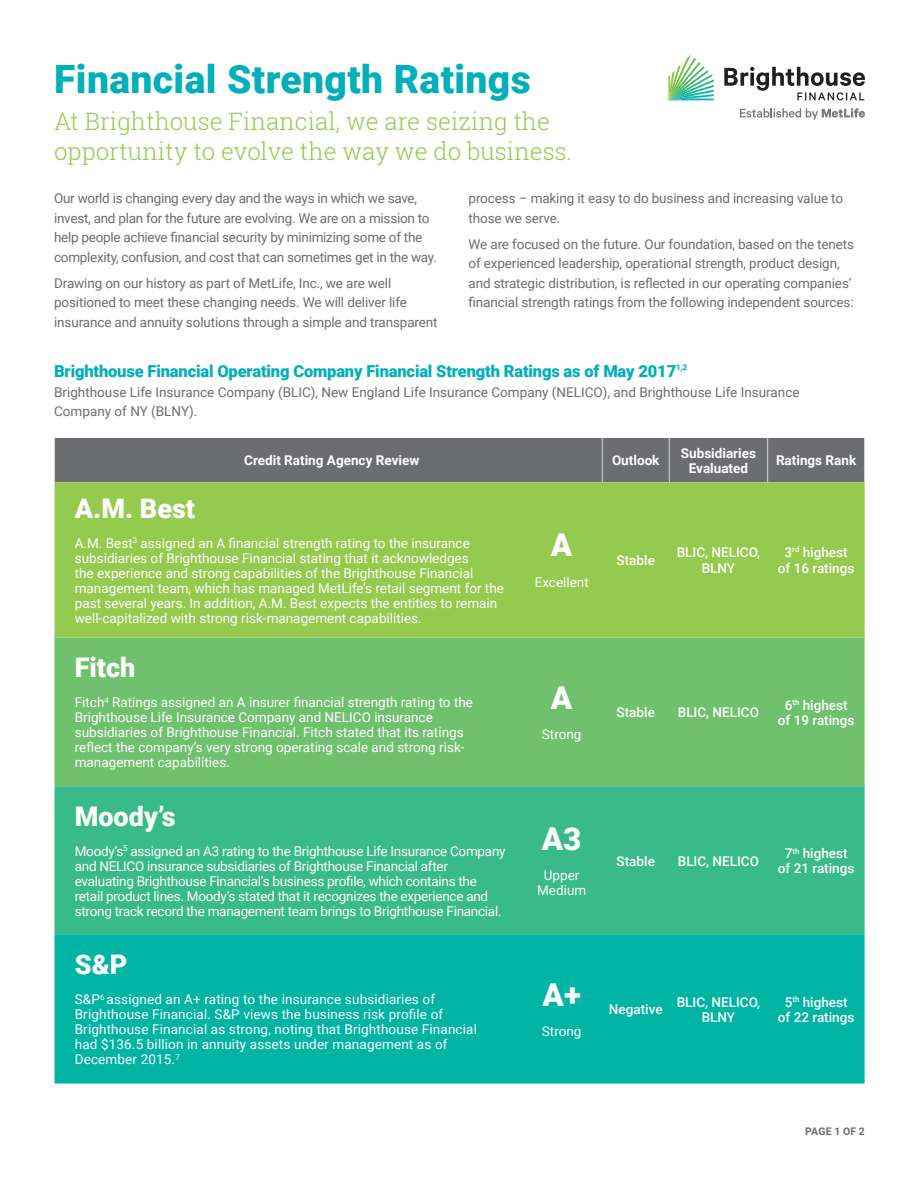
<style>
.page{position:relative;width:919px;height:1189px;background:#fff}
.page>*{position:absolute;margin:0;border:0;box-sizing:border-box;transform-origin:0 0}
.t1{font:900 39px "Roboto";letter-spacing:.01em;color:#00afb9}
.t2{font:900 31.5px "Roboto";color:#fff}
.t3{font:900 27px "Roboto";color:#fff}
.Subhead-Slab_Light_2{font:300 24px/30px "Roboto Slab";color:#94ca4e}
.t4{font:900 16.5px "Roboto";letter-spacing:-.01em;color:#00afb9}
.t5{font:13.5px/15px "Roboto";color:#fff}
.t6{font:13.5px/19.5px "Roboto";letter-spacing:-.01em;color:#6c6d70}
.t7{font:13.5px/15px "Roboto";letter-spacing:-.02em;color:#fff}
.t8{font:500 13.5px/15px "Roboto";color:#fff;text-align:center}
.t9{font:700 13.5px/15px "Roboto";color:#fff;text-align:center}
.t10{font:700 10.5px "Roboto";letter-spacing:.02em;color:#6c6d70}
.t11{font:900 7.8px "Roboto";color:#00afb9}
</style>
<div class="page">
<div style="left:55px;top:438px;width:808px;height:44px;background:#6c6d70"></div>
<div style="left:54px;top:482px;width:810px;height:155px;background:#94ca4e"></div>
<div style="left:54px;top:637px;width:810px;height:149px;background:#6fc16e"></div>
<div style="left:54px;top:786px;width:810px;height:148px;background:#38ba8a"></div>
<div style="left:54px;top:934px;width:810px;height:149px;background:#00b4a3"></div>
<hr style="left:54px;top:438px;width:1px;height:44px;background:#d4dade">
<hr style="left:601px;top:438px;width:1px;height:44px;background:#d4dade">
<hr style="left:668px;top:438px;width:1px;height:44px;background:#d4dade">
<hr style="left:766px;top:438px;width:1px;height:44px;background:#d4dade">
<hr style="left:863px;top:438px;width:1px;height:44px;background:#d4dade">
<svg style="left:739px;top:108px;width:125px;height:12px"></svg>
<svg style="left:724px;top:67px;width:140px;height:33px"></svg>
<svg style="left:668px;top:54px;width:45px;height:46px"></svg>
<p class="t1" style="left:54px;top:52px;width:478px">Financial Strength Ratings</p>
<p class="Subhead-Slab_Light_2" style="left:54px;top:105px;width:519px">At Brighthouse Financial, we are seizing the opportunity to evolve the way we do business.</p>
<p class="t6" style="left:54px;top:188px;width:384px">Our world is changing every day and the ways in which we save, invest, and plan for the future are evolving. We are on a mission to help people achieve financial security by minimizing some of the complexity, confusion, and cost that can sometimes get in the way.</p>
<p class="t6" style="left:54px;top:273px;width:385px">Drawing on our history as part of MetLife, Inc., we are well positioned to meet these changing needs. We will deliver life insurance and annuity solutions through a simple and transparent</p>
<p class="t6" style="left:468px;top:188px;width:376px">process – making it easy to do business and increasing value to those we serve.</p>
<p class="t6" style="left:468px;top:234px;width:387px">We are focused on the future. Our foundation, based on the tenets of experienced leadership, operational strength, product design, and strategic distribution, is reflected in our operating companies’ financial strength ratings from the following independent sources:</p>
<p class="t4" style="left:54px;top:359px;width:623px">Brighthouse Financial Operating Company Financial Strength Ratings as of May 2017</p>
<p class="t11" style="left:675px;top:361px;width:13px">1,2</p>
<p class="t6" style="left:54px;top:381px;width:746px">Brighthouse Life Insurance Company (BLIC), New England Life Insurance Company (NELICO), and Brighthouse Life Insurance<br>Company of NY (BLNY).</p>
<p class="t9" style="left:244px;top:452px;width:176px">Credit Rating Agency Review</p>
<p class="t9" style="left:611px;top:452px;width:49px">Outlook</p>
<p class="t9" style="left:680px;top:445px;width:77px">Subsidiaries<br>Evaluated</p>
<p class="t9" style="left:775px;top:452px;width:82px">Ratings Rank</p>
<p class="t3" style="left:75px;top:489px;width:122px">A.M. Best</p>
<p class="t5" style="left:75px;top:534px;width:430px">A.M. Best<sup>3</sup> assigned an A financial strength rating to the insurance subsidiaries of Brighthouse Financial stating that it acknowledges<br>the experience and strong capabilities of the Brighthouse Financial management team, which has managed MetLife’s retail segment for the past several years. In addition, A.M. Best expects the entities to remain well-capitalized with strong risk-management capabilities.</p>
<p class="t2" style="left:550px;top:522px;width:23px">A</p>
<p class="t8" style="left:616px;top:552px;width:40px">Stable</p>
<p class="t8" style="left:676px;top:543px;width:85px;line-height:16.2px">BLIC, NELICO,<br>BLNY</p>
<p class="t8" style="left:777px;top:543px;width:78px;line-height:16.2px">3<sup>rd</sup> highest of 16 ratings</p>
<p class="t5" style="left:534px;top:574px;width:56px">Excellent</p>
<p class="t3" style="left:75px;top:648px;width:62px">Fitch</p>
<p class="t5" style="left:75px;top:694px;width:399px">Fitch<sup>4</sup> Ratings assigned an A insurer financial strength rating to the Brighthouse Life Insurance Company and NELICO insurance subsidiaries of Brighthouse Financial. Fitch stated that its ratings reflect the company’s very strong operating scale and strong risk&shy;management capabilities.</p>
<p class="t2" style="left:550px;top:675px;width:23px">A</p>
<p class="t5" style="left:541px;top:725px;width:41px">Strong</p>
<p class="t3" style="left:75px;top:797px;width:102px">Moody’s</p>
<p class="t7" style="left:75px;top:842px;width:432px">Moody’s<sup>5</sup> assigned an A3 rating to the Brighthouse Life Insurance Company and NELICO insurance subsidiaries of Brighthouse Financial after evaluating Brighthouse Financial’s business profile, which contains the retail product lines. Moody’s stated that it recognizes the experience and strong track record the management team brings to Brighthouse Financial.</p>
<p class="t2" style="left:541px;top:816px;width:41px">A3</p>
<p class="t5" style="left:537px;top:866px;width:51px;text-align:center">Upper<br>Medium</p>
<p class="t3" style="left:75px;top:945px;width:54px">S&amp;P</p>
<p class="t5" style="left:75px;top:991px;width:403px">S&amp;P<sup>6</sup> assigned an A+ rating to the insurance subsidiaries of Brighthouse Financial. S&amp;P views the business risk profile of Brighthouse Financial as strong, noting that Brighthouse Financial had $136.5 billion in annuity assets under management as of December 2015.<sup>7</sup></p>
<p class="t2" style="left:542px;top:972px;width:40px">A+</p>
<p class="t5" style="left:541px;top:1022px;width:41px">Strong</p>
<p class="t8" style="left:616px;top:704px;width:40px">Stable</p>
<p class="t8" style="left:677px;top:704px;width:83px">BLIC, NELICO</p>
<p class="t8" style="left:777px;top:696px;width:78px">6<sup>th</sup> highest of 19 ratings</p>
<p class="t8" style="left:616px;top:852px;width:40px">Stable</p>
<p class="t8" style="left:677px;top:852px;width:83px">BLIC, NELICO</p>
<p class="t8" style="left:777px;top:845px;width:78px">7<sup>th</sup> highest of 21 ratings</p>
<p class="t8" style="left:608px;top:1001px;width:55px">Negative</p>
<p class="t8" style="left:676px;top:993px;width:85px">BLIC, NELICO,<br>BLNY</p>
<p class="t8" style="left:777px;top:993px;width:78px">5<sup>th</sup> highest of 22 ratings</p>
<p class="t10" style="left:804px;top:1123px;width:61px">PAGE 1 OF 2</p>
</div>
